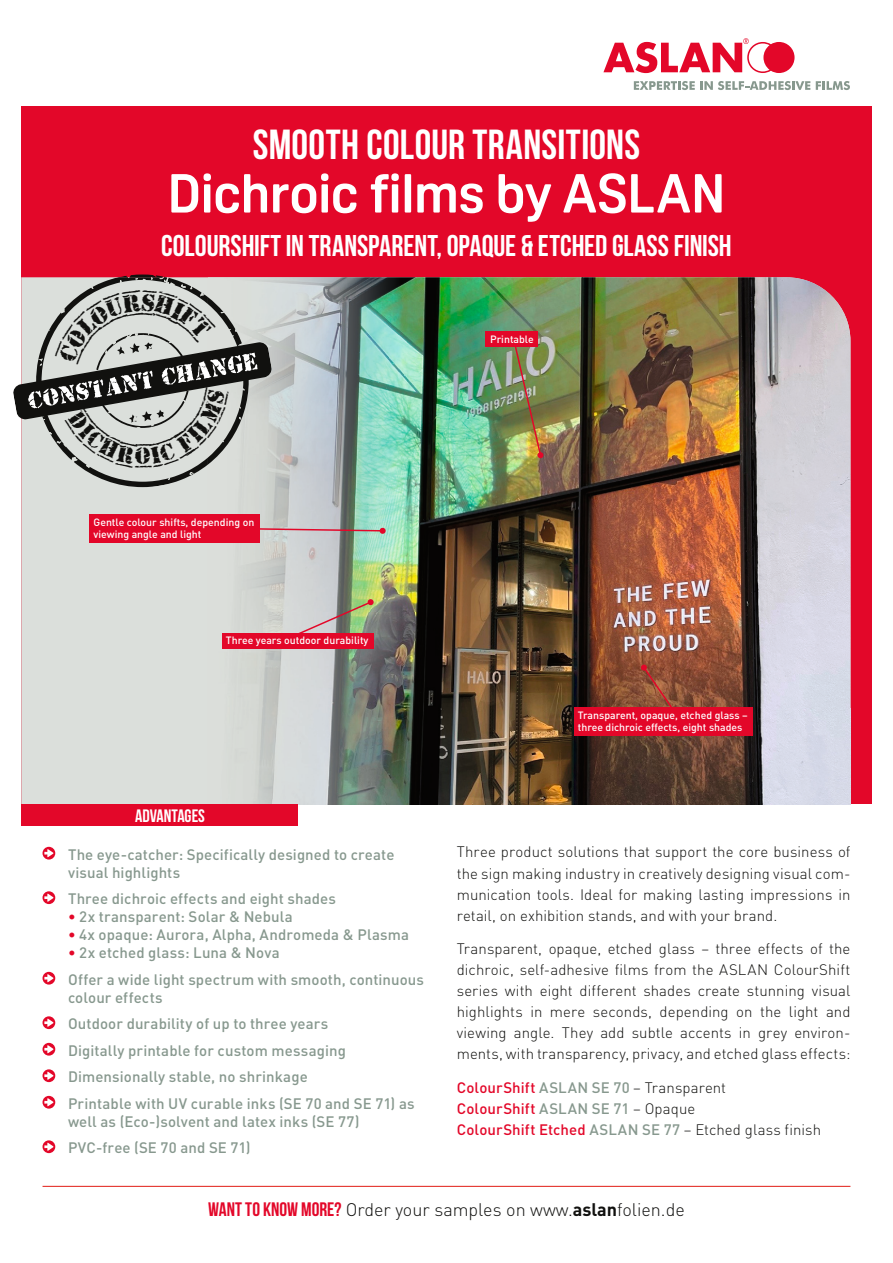
<style>
.page{position:relative;width:893px;height:1263px;background:#fff}
.page>*{position:absolute;margin:0;border:0;box-sizing:border-box;transform-origin:0 0}
.t1{font:700 54px "Oscine";letter-spacing:-.01em;color:#fff}
.t2{font:700 42px "Bebas Neue";letter-spacing:.005em;color:#fff}
.t3{font:700 30px "Bebas Neue";letter-spacing:-.005em;color:#fff}
.t4{font:300 18px "DIN Pro";color:#11110f}
.t5{font:700 18px "Bebas Neue";color:#fff}
.t6{font:300 15px/21px "DIN Pro";letter-spacing:.005em;color:#11110f;text-align:justify}
.t7{font:500 15px/26.5px "DIN Pro";letter-spacing:.005em;color:#87988e}
.t8{font:500 15px/21px "DIN Pro";letter-spacing:.005em;color:#e30729}
.t9{font:500 10.5px/12.6px "DIN Pro";color:#fff}
.s1{color:#e30729}
.s2{color:#87988e}
.s3{font-weight:300;color:#11110f}
.s4{font-family:"Bebas Neue";font-weight:700;font-size:19.5px;color:#e30729}
.s5{font-weight:700}
</style>
<div class="page">
<hr style="left:43px;top:1186px;width:807px;height:1px;background:#e11c15">
<svg style="left:603px;top:38px;width:191px;height:35px"></svg>
<svg style="left:634px;top:81px;width:176px;height:9px"></svg>
<svg style="left:816px;top:81px;width:34px;height:9px"></svg>
<div style="left:21px;top:106px;width:851px;height:698px;background:#e30729"></div>
<div style="left:21px;top:487px;width:187px;height:317px;background:#dbdfdb"></div>
<img style="left:208px;top:277px;width:642px;height:527px">
<img style="left:512px;top:338px;width:30px;height:119px">
<div style="left:537px;top:452px;width:7px;height:6px;background:#e30729;border-radius:50%"></div>
<svg style="left:642px;top:665px;width:35px;height:42px"></svg>
<div style="left:641px;top:664px;width:6px;height:7px;background:#e30729;border-radius:50%"></div>
<svg style="left:294px;top:600px;width:79px;height:32px;background:#b0b4a3"></svg>
<div style="left:367px;top:599px;width:7px;height:6px;background:#e30729;border-radius:50%"></div>
<svg style="left:259px;top:527px;width:127px;height:7px"></svg>
<div style="left:486px;top:331px;width:52px;height:16px;background:#e30729"></div>
<div style="left:574px;top:707px;width:178px;height:29px;background:#e30729"></div>
<div style="left:89px;top:514px;width:170px;height:28px;background:#e30729"></div>
<div style="left:222px;top:632px;width:152px;height:16px;background:#e30729"></div>
<div style="left:21px;top:804px;width:277px;height:21px;background:#e30729"></div>
<svg style="left:43px;top:847px;width:12px;height:12px"></svg>
<svg style="left:44px;top:849px;width:9px;height:8px"></svg>
<svg style="left:43px;top:891px;width:12px;height:13px"></svg>
<svg style="left:44px;top:893px;width:9px;height:9px"></svg>
<svg style="left:43px;top:972px;width:12px;height:12px"></svg>
<svg style="left:44px;top:974px;width:9px;height:8px"></svg>
<svg style="left:43px;top:1016px;width:12px;height:13px"></svg>
<svg style="left:44px;top:1018px;width:9px;height:9px"></svg>
<svg style="left:43px;top:1043px;width:12px;height:12px"></svg>
<svg style="left:44px;top:1045px;width:9px;height:8px"></svg>
<svg style="left:43px;top:1069px;width:12px;height:13px"></svg>
<svg style="left:44px;top:1071px;width:9px;height:9px"></svg>
<svg style="left:43px;top:1096px;width:12px;height:12px"></svg>
<svg style="left:44px;top:1098px;width:9px;height:8px"></svg>
<svg style="left:43px;top:1140px;width:12px;height:13px"></svg>
<svg style="left:44px;top:1142px;width:9px;height:9px"></svg>
<svg style="left:13px;top:274px;width:259px;height:213px;background:#b5b5b2"></svg>
<h2 class="t2" style="left:253px;top:122px;width:389px">SMOOTH COLOUR TRANSITIONS</h2>
<h1 class="t1" style="left:167px;top:163px;width:559px">Dichroic films by ASLAN</h1>
<h3 class="t3" style="left:161px;top:230px;width:572px">COLOURSHIFT IN TRANSPARENT, OPAQUE &amp; ETCHED GLASS FINISH</h3>
<p class="t9" style="left:490px;top:332px;width:45px">Printable</p>
<p class="t9" style="left:94px;top:514px;width:162px">Gentle colour shifts, depending on viewing angle and light</p>
<p class="t9" style="left:226px;top:633px;width:144px">Three years outdoor durability</p>
<p class="t5" style="left:135px;top:805px;width:71px">ADVANTAGES</p>
<p class="t7" style="left:68px;top:843px;width:328px;line-height:18px">The eye-catcher: Specifically designed to create visual highlights</p>
<p class="t7" style="left:68px;top:884px;width:270px">Three dichroic effects and eight shades</p>
<p class="t7" style="left:68px;top:902px;width:226px"><span class="s1">•</span> 2x transparent: Solar &amp; Nebula</p>
<p class="t7" style="left:68px;top:920px;width:342px"><span class="s1">•</span> 4x opaque: Aurora, Alpha, Andromeda &amp; Plasma</p>
<p class="t7" style="left:68px;top:938px;width:358px"><span class="s1">•</span> 2x etched glass: Luna &amp; Nova<br>Offer a wide light spectrum with smooth, continuous</p>
<p class="t7" style="left:68px;top:982px;width:348px">colour effects<br>Outdoor durability of up to three years<br>Digitally printable for custom messaging Dimensionally stable, no shrinkage<br>Printable with UV curable inks (SE 70 and SE 71) as</p>
<p class="t7" style="left:68px;top:1106px;width:293px">well as (Eco-)solvent and latex inks (SE 77)<br>PVC-free (SE 70 and SE 71)</p>
<p class="t9" style="left:578px;top:708px;width:171px">Transparent, opaque, etched glass – three dichroic effects, eight shades</p>
<p class="t6" style="left:457px;top:840px;width:395px">Three product solutions that support the core business of the sign making industry in creatively designing visual com&shy;munication tools. Ideal for making lasting impressions in retail, on exhibition stands, and with your brand.</p>
<p class="t6" style="left:457px;top:937px;width:395px">Transparent, opaque, etched glass – three effects of the dichroic, self-adhesive films from the ASLAN ColourShift series with eight different shades create stunning visual highlights in mere seconds, depending on the light and viewing angle. They add subtle accents in grey environ&shy;ments, with transparency, privacy, and etched glass effects:</p>
<p class="t8" style="left:457px;top:1075px;width:366px">ColourShift <span class="s2">ASLAN SE 70</span> <span class="s3">– Transparent<br></span>ColourShift <span class="s2">ASLAN SE 71</span> <span class="s3">– Opaque<br></span>ColourShift Etched <span class="s2">ASLAN SE 77</span> <span class="s3">– Etched glass finish</span></p>
<p class="t4" style="left:208px;top:1195px;width:478px"><span class="s4">WANT TO KNOW MORE?</span> Order your samples on www.<span class="s5">aslan</span>folien.de</p>
</div>
